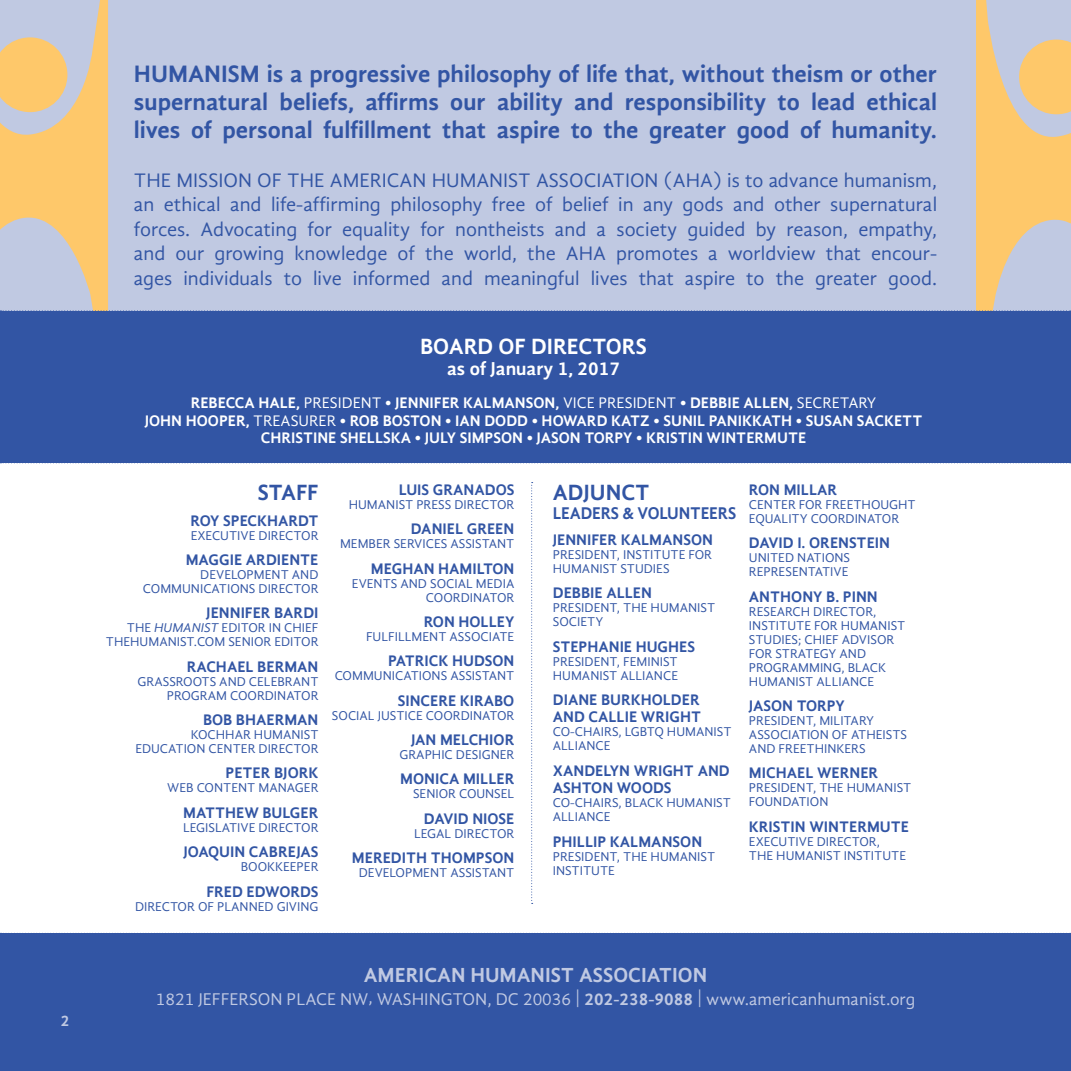
<style>
.page{position:relative;width:1071px;height:1071px;background:#fff}
.page>*{position:absolute;margin:0;border:0;box-sizing:border-box;transform-origin:0 0}
.t1{font:700 24.5px/28px "Gandhi Sans";color:#3255a4;text-align:justify}
.t2{font:700 22.75px "Gandhi Sans";color:#fff}
.t3{font:700 22.75px "Gandhi Sans";color:#3255a4}
.t4{font:700 21px "Gandhi Sans";color:#c0c9e2}
.t5{font:20.12px/24.5px "Gandhi Sans";color:#3255a4;text-align:justify}
.t6{font:700 19.25px "Gandhi Sans";color:#fff}
.t7{font:17.5px "Gandhi Sans";color:#c0c9e2}
.t8{font:700 17.5px "Gandhi Sans";letter-spacing:-.01em;color:#3255a4;scale:.96 1}
.t9{font:700 15.75px/17.5px "Gandhi Sans";color:#3255a4}
.t10{font:700 15.75px/17.5px "Gandhi Sans";color:#fff;text-align:center}
.t11{font:700 15.75px "Gandhi Sans";color:#c0c9e2}
.t12{font:13.12px/14px "Gandhi Sans";color:#3255a4}
.s1{font-weight:400}
.s2{font-style:italic}
.s3{font-weight:700}
</style>
<div class="page">
<div style="left:0;top:934px;width:1071px;height:137px;background:#3255a4"></div>
<svg style="left:531px;top:482px;width:2px;height:422px"></svg>
<div style="left:0;top:311px;width:1071px;height:151px;background:#3255a4"></div>
<svg style="left:0;top:933px;width:1071px;height:1px"></svg>
<svg style="left:0;top:0;width:1071px;height:311px"></svg>
<svg style="left:0;top:462px;width:1071px;height:1px"></svg>
<hr style="left:1070px;top:311px;width:1px;height:104px;background:#fff">
<p class="t11" style="left:61px;top:1011px;width:10px">2</p>
<h1 class="t1" style="left:134px;top:59px;width:805px">HUMANISM is a progressive philosophy of life that, without theism or other supernatural beliefs, affirms our ability and responsibility to lead ethical lives of personal fulfillment that aspire to the greater good of humanity.</h1>
<p class="t5" style="left:134px;top:168px;width:805px">THE MISSION OF THE AMERICAN HUMANIST ASSOCIATION (AHA) is to advance humanism, an ethical and life-affirming philosophy free of belief in any gods and other supernatural forces. Advocating for equality for nontheists and a society guided by reason, empathy, and our growing knowledge of the world, the AHA promotes a worldview that encour&shy;ages individuals to live informed and meaningful lives that aspire to the greater good.</p>
<h2 class="t2" style="left:420px;top:333px;width:228px">BOARD OF DIRECTORS</h2>
<h3 class="t6" style="left:447px;top:357px;width:174px">as of January 1, 2017</h3>
<p class="t10" style="left:145px;top:394px;width:779px">REBECCA HALE, <span class="s1">PRESIDENT</span> • JENNIFER KALMANSON, <span class="s1">VICE PRESIDENT</span> • DEBBIE ALLEN, <span class="s1">SECRETARY<br></span>JOHN HOOPER, <span class="s1">TREASURER</span> • ROB BOSTON • IAN DODD • HOWARD KATZ • SUNIL PANIKKATH • SUSAN SACKETT<br>CHRISTINE SHELLSKA • JULY SIMPSON • JASON TORPY • KRISTIN WINTERMUTE</p>
<h2 class="t3" style="left:258px;top:479px;width:62px">STAFF</h2>
<p class="t9" style="left:191px;top:511px;width:129px">ROY SPECKHARDT</p>
<p class="t12" style="left:191px;top:528px;width:129px">EXECUTIVE DIRECTOR</p>
<p class="t9" style="left:186px;top:551px;width:134px">MAGGIE ARDIENTE</p>
<p class="t12" style="left:143px;top:568px;width:177px;text-align:right">DEVELOPMENT AND<br>COMMUNICATIONS DIRECTOR</p>
<p class="t9" style="left:206px;top:604px;width:114px">JENNIFER BARDI</p>
<p class="t12" style="left:106px;top:621px;width:214px;text-align:right">THE <span class="s2">HUMANIST</span> EDITOR IN CHIEF<br>THEHUMANIST.COM SENIOR EDITOR</p>
<p class="t9" style="left:187px;top:658px;width:133px">RACHAEL BERMAN</p>
<p class="t12" style="left:138px;top:674px;width:182px;text-align:right">GRASSROOTS AND CELEBRANT<br>PROGRAM COORDINATOR</p>
<p class="t9" style="left:203px;top:711px;width:117px">BOB BHAERMAN</p>
<p class="t12" style="left:136px;top:728px;width:184px;text-align:right">KOCHHAR HUMANIST<br>EDUCATION CENTER DIRECTOR</p>
<p class="t9" style="left:226px;top:764px;width:94px">PETER BJORK</p>
<p class="t12" style="left:167px;top:781px;width:153px">WEB CONTENT MANAGER</p>
<p class="t9" style="left:183px;top:804px;width:137px">MATTHEW BULGER</p>
<p class="t12" style="left:183px;top:820px;width:137px">LEGISLATIVE DIRECTOR</p>
<p class="t9" style="left:183px;top:843px;width:137px">JOAQUIN CABREJAS</p>
<p class="t12" style="left:241px;top:860px;width:79px">BOOKKEEPER</p>
<p class="t9" style="left:206px;top:882px;width:114px">FRED EDWORDS</p>
<p class="t12" style="left:135px;top:899px;width:185px">DIRECTOR OF PLANNED GIVING</p>
<p class="t9" style="left:399px;top:481px;width:117px">LUIS GRANADOS</p>
<p class="t12" style="left:349px;top:497px;width:167px">HUMANIST PRESS DIRECTOR</p>
<p class="t9" style="left:411px;top:520px;width:105px">DANIEL GREEN</p>
<p class="t12" style="left:340px;top:537px;width:176px">MEMBER SERVICES ASSISTANT</p>
<p class="t9" style="left:371px;top:559px;width:145px">MEGHAN HAMILTON</p>
<p class="t12" style="left:352px;top:576px;width:164px;text-align:right">EVENTS AND SOCIAL MEDIA<br>COORDINATOR</p>
<p class="t9" style="left:424px;top:613px;width:92px">RON HOLLEY</p>
<p class="t12" style="left:366px;top:630px;width:150px">FULFILLMENT ASSOCIATE</p>
<p class="t9" style="left:388px;top:652px;width:128px">PATRICK HUDSON</p>
<p class="t12" style="left:335px;top:669px;width:181px">COMMUNICATIONS ASSISTANT</p>
<p class="t9" style="left:398px;top:692px;width:118px">SINCERE KIRABO</p>
<p class="t12" style="left:332px;top:708px;width:184px">SOCIAL JUSTICE COORDINATOR</p>
<p class="t9" style="left:411px;top:731px;width:105px">JAN MELCHIOR</p>
<p class="t12" style="left:399px;top:748px;width:116px">GRAPHIC DESIGNER</p>
<p class="t9" style="left:400px;top:770px;width:116px">MONICA MILLER</p>
<p class="t12" style="left:413px;top:787px;width:103px">SENIOR COUNSEL</p>
<p class="t9" style="left:424px;top:810px;width:92px">DAVID NIOSE</p>
<p class="t12" style="left:414px;top:826px;width:102px">LEGAL DIRECTOR</p>
<p class="t9" style="left:352px;top:849px;width:164px">MEREDITH THOMPSON</p>
<p class="t12" style="left:359px;top:866px;width:157px">DEVELOPMENT ASSISTANT</p>
<h2 class="t3" style="left:553px;top:479px;width:98px">ADJUNCT</h2>
<h3 class="t8" style="left:553px;top:503px;width:193px">LEADERS &amp; VOLUNTEERS</h3>
<p class="t9" style="left:553px;top:531px;width:162px">JENNIFER KALMANSON</p>
<p class="t12" style="left:553px;top:547px;width:161px">PRESIDENT, INSTITUTE FOR<br>HUMANIST STUDIES</p>
<p class="t9" style="left:553px;top:584px;width:101px">DEBBIE ALLEN</p>
<p class="t12" style="left:553px;top:601px;width:164px">PRESIDENT, THE HUMANIST<br>SOCIETY</p>
<p class="t9" style="left:553px;top:637px;width:144px">STEPHANIE HUGHES</p>
<p class="t12" style="left:553px;top:654px;width:127px">PRESIDENT, FEMINIST<br>HUMANIST ALLIANCE</p>
<p class="t9" style="left:553px;top:691px;width:150px">DIANE BURKHOLDER<br>AND CALLIE WRIGHT</p>
<p class="t12" style="left:553px;top:725px;width:180px">CO-CHAIRS, LGBTQ HUMANIST<br>ALLIANCE</p>
<p class="t9" style="left:553px;top:762px;width:178px">XANDELYN WRIGHT AND<br>ASHTON WOODS</p>
<p class="t12" style="left:553px;top:796px;width:180px">CO-CHAIRS, BLACK HUMANIST<br>ALLIANCE</p>
<p class="t9" style="left:553px;top:833px;width:151px">PHILLIP KALMANSON</p>
<p class="t12" style="left:553px;top:849px;width:164px">PRESIDENT, THE HUMANIST<br>INSTITUTE</p>
<p class="t9" style="left:749px;top:481px;width:90px">RON MILLAR</p>
<p class="t12" style="left:749px;top:497px;width:168px">CENTER FOR FREETHOUGHT<br>EQUALITY COORDINATOR</p>
<p class="t9" style="left:749px;top:534px;width:143px">DAVID I. ORENSTEIN</p>
<p class="t12" style="left:749px;top:551px;width:103px">UNITED NATIONS<br>REPRESENTATIVE</p>
<p class="t9" style="left:749px;top:587px;width:130px">ANTHONY B. PINN</p>
<p class="t12" style="left:749px;top:604px;width:158px">RESEARCH DIRECTOR,<br>INSTITUTE FOR HUMANIST<br>STUDIES; CHIEF ADVISOR<br>FOR STRATEGY AND<br>PROGRAMMING, BLACK<br>HUMANIST ALLIANCE</p>
<p class="t9" style="left:749px;top:697px;width:97px">JASON TORPY</p>
<p class="t12" style="left:749px;top:714px;width:160px">PRESIDENT, MILITARY<br>ASSOCIATION OF ATHEISTS<br>AND FREETHINKERS</p>
<p class="t9" style="left:749px;top:764px;width:131px">MICHAEL WERNER</p>
<p class="t12" style="left:749px;top:781px;width:164px">PRESIDENT, THE HUMANIST<br>FOUNDATION</p>
<p class="t9" style="left:749px;top:818px;width:162px">KRISTIN WINTERMUTE</p>
<p class="t12" style="left:749px;top:834px;width:159px">EXECUTIVE DIRECTOR,<br>THE HUMANIST INSTITUTE</p>
<h3 class="t4" style="left:364px;top:963px;width:345px">AMERICAN HUMANIST ASSOCIATION</h3>
<h3 class="t7" style="left:156px;top:989px;width:761px">1821 JEFFERSON PLACE NW, WASHINGTON, DC 20036 | <span class="s3">202-238-9088</span> | www.americanhumanist.org</h3>
</div>
